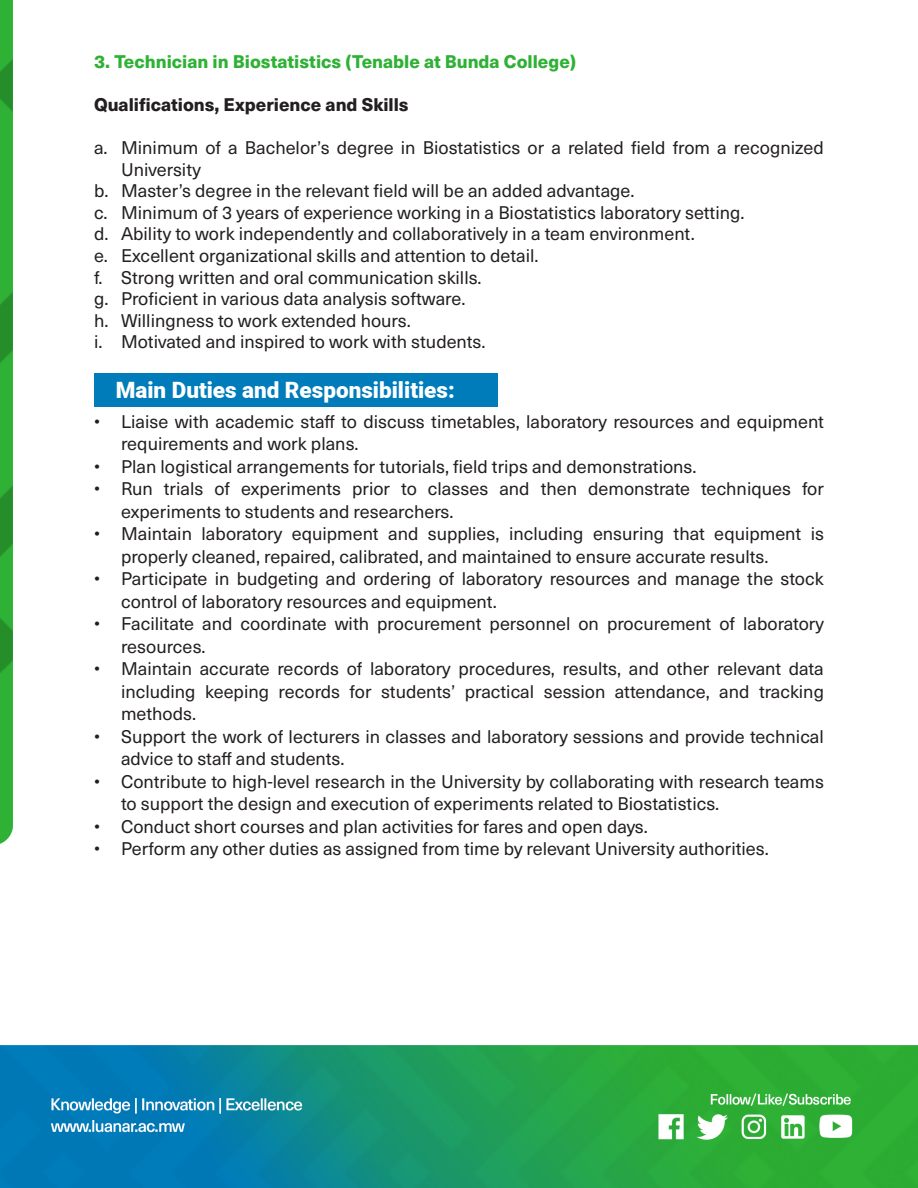
<style>
.page{position:relative;width:918px;height:1188px;background:#fff}
.page>*{position:absolute;margin:0;border:0;box-sizing:border-box;transform-origin:0 0}
.t1{font:900 22.5px "Araboto";color:#fff}
.t2{font:18px/22.5px "Neue Haas Unica";color:#231f20}
.t3{font:800 18px "Neue Haas Unica";color:#2eb135}
.t4{font:800 18px "Neue Haas Unica";color:#231f20}
</style>
<div class="page">
<img style="left:0;top:0;width:918px;height:1188px">
<div style="left:95px;top:373px;width:403px;height:34px;background:#007cbb"></div>
<p class="t3" style="left:94px;top:47px;width:484px">3. Technician in Biostatistics (Tenable at Bunda College)</p>
<p class="t4" style="left:94px;top:90px;width:316px">Qualifications, Experience and Skills</p>
<p class="t2" style="left:121px;top:136px;width:704px;line-height:21.6px;text-indent:-27px">a. Minimum of a Bachelor’s degree in Biostatistics or a related field from a recognized<br>University</p>
<p class="t2" style="left:94px;top:178px;width:542px">b. Master’s degree in the relevant field will be an added advantage.</p>
<p class="t2" style="left:94px;top:200px;width:652px">c. Minimum of 3 years of experience working in a Biostatistics laboratory setting.</p>
<p class="t2" style="left:94px;top:222px;width:602px">d. Ability to work independently and collaboratively in a team environment.</p>
<p class="t2" style="left:94px;top:243px;width:446px">e. Excellent organizational skills and attention to detail.</p>
<p class="t2" style="left:94px;top:265px;width:389px">f. Strong written and oral communication skills.</p>
<p class="t2" style="left:94px;top:286px;width:373px">g. Proficient in various data analysis software.</p>
<p class="t2" style="left:94px;top:308px;width:318px">h. Willingness to work extended hours.</p>
<p class="t2" style="left:94px;top:330px;width:393px">i. Motivated and inspired to work with students.</p>
<p class="t1" style="left:116px;top:374px;width:340px">Main Duties and Responsibilities:</p>
<p class="t2" style="left:121px;top:409px;width:704px;text-indent:-27px">• Liaise with academic staff to discuss timetables, laboratory resources and equipment requirements and work plans.</p>
<p class="t2" style="left:94px;top:454px;width:604px">• Plan logistical arrangements for tutorials, field trips and demonstrations.</p>
<p class="t2" style="left:121px;top:477px;width:704px;text-indent:-27px">• Run trials of experiments prior to classes and then demonstrate techniques for experiments to students and researchers.</p>
<p class="t2" style="left:121px;top:522px;width:704px;text-indent:-27px">• Maintain laboratory equipment and supplies, including ensuring that equipment is properly cleaned, repaired, calibrated, and maintained to ensure accurate results.</p>
<p class="t2" style="left:121px;top:567px;width:704px;text-indent:-27px">• Participate in budgeting and ordering of laboratory resources and manage the stock control of laboratory resources and equipment.</p>
<p class="t2" style="left:121px;top:612px;width:704px;text-indent:-27px">• Facilitate and coordinate with procurement personnel on procurement of laboratory resources.</p>
<p class="t2" style="left:121px;top:657px;width:704px;text-align:justify;text-indent:-27px">• Maintain accurate records of laboratory procedures, results, and other relevant data including keeping records for students’ practical session attendance, and tracking methods.</p>
<p class="t2" style="left:121px;top:724px;width:704px;text-indent:-27px">• Support the work of lecturers in classes and laboratory sessions and provide technical advice to staff and students.</p>
<p class="t2" style="left:121px;top:769px;width:704px;text-indent:-27px">• Contribute to high-level research in the University by collaborating with research teams to support the design and execution of experiments related to Biostatistics.</p>
<p class="t2" style="left:94px;top:814px;width:555px">• Conduct short courses and plan activities for fares and open days.</p>
<p class="t2" style="left:94px;top:837px;width:676px">• Perform any other duties as assigned from time by relevant University authorities.</p>
</div>
